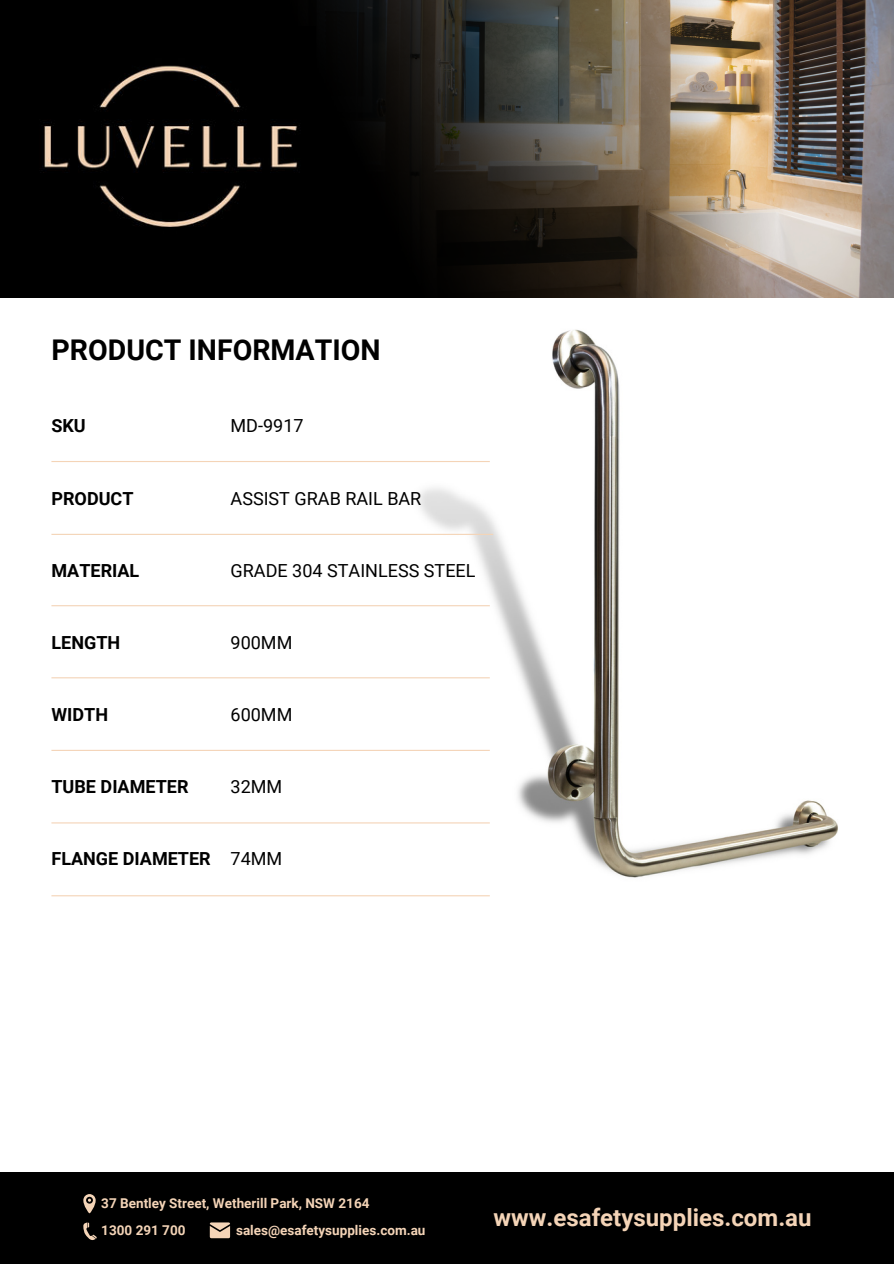
<style>
.page{position:relative;width:894px;height:1264px;background:#fff}
.page>*{position:absolute;margin:0;border:0;box-sizing:border-box;transform-origin:0 0}
.t1{font:700 28.5px "Roboto";color:#000}
.t2{font:700 24px "Roboto";color:#f4d4b7}
.t3{font:18px "Roboto";color:#000}
.t4{font:700 18px "Roboto";color:#000}
.t5{font:700 13.5px/27px "Roboto";color:#f4d4b7}
</style>
<div class="page">
<div style="left:0;top:1172px;width:893px;height:91px;background:#000"></div>
<img style="left:826px;top:0;width:67px;height:297px">
<img style="left:0;top:0;width:826px;height:297px">
<img style="left:29px;top:26px;width:286px;height:247px">
<img style="left:380px;top:329px;width:458px;height:568px">
<hr style="left:51px;top:461px;width:438px;height:1px;background:#f4d4b7">
<hr style="left:51px;top:534px;width:442px;height:1px;background:#f4d4b7">
<hr style="left:51px;top:605px;width:438px;height:1px;background:#f4d4b7">
<hr style="left:51px;top:677px;width:438px;height:1px;background:#f4d4b7">
<hr style="left:51px;top:749px;width:438px;height:2px;background:#f4d4b7">
<svg style="left:83px;top:1222px;width:14px;height:18px"></svg>
<svg style="left:83px;top:1194px;width:13px;height:19px"></svg>
<svg style="left:210px;top:1222px;width:20px;height:16px"></svg>
<hr style="left:51px;top:822px;width:438px;height:1px;background:#f4d4b7">
<hr style="left:51px;top:895px;width:438px;height:1px;background:#f4d4b7">
<h1 class="t1" style="left:51px;top:329px;width:330px">PRODUCT INFORMATION</h1>
<h3 class="t4" style="left:51px;top:413px;width:36px">SKU</h3>
<h3 class="t3" style="left:230px;top:413px;width:75px">MD-9917</h3>
<h3 class="t4" style="left:51px;top:485px;width:84px">PRODUCT</h3>
<h3 class="t3" style="left:230px;top:485px;width:192px">ASSIST GRAB RAIL BAR</h3>
<h3 class="t4" style="left:51px;top:557px;width:89px">MATERIAL</h3>
<h3 class="t3" style="left:230px;top:557px;width:246px">GRADE 304 STAINLESS STEEL</h3>
<h3 class="t4" style="left:51px;top:629px;width:70px">LENGTH</h3>
<h3 class="t3" style="left:230px;top:629px;width:63px">900MM</h3>
<h3 class="t4" style="left:51px;top:701px;width:58px">WIDTH</h3>
<h3 class="t3" style="left:230px;top:701px;width:63px">600MM</h3>
<h3 class="t4" style="left:51px;top:774px;width:138px">TUBE DIAMETER</h3>
<h3 class="t3" style="left:230px;top:774px;width:53px">32MM</h3>
<h3 class="t4" style="left:51px;top:846px;width:161px">FLANGE DIAMETER</h3>
<h3 class="t3" style="left:230px;top:846px;width:53px">74MM</h3>
<p class="t5" style="left:101px;top:1188px;width:270px">37 Bentley Street, Wetherill Park, NSW 2164<br>1300 291 700</p>
<p class="t5" style="left:236px;top:1215px;width:191px">sales@esafetysupplies.com.au</p>
<h2 class="t2" style="left:493px;top:1200px;width:319px">www.esafetysupplies.com.au</h2>
</div>
